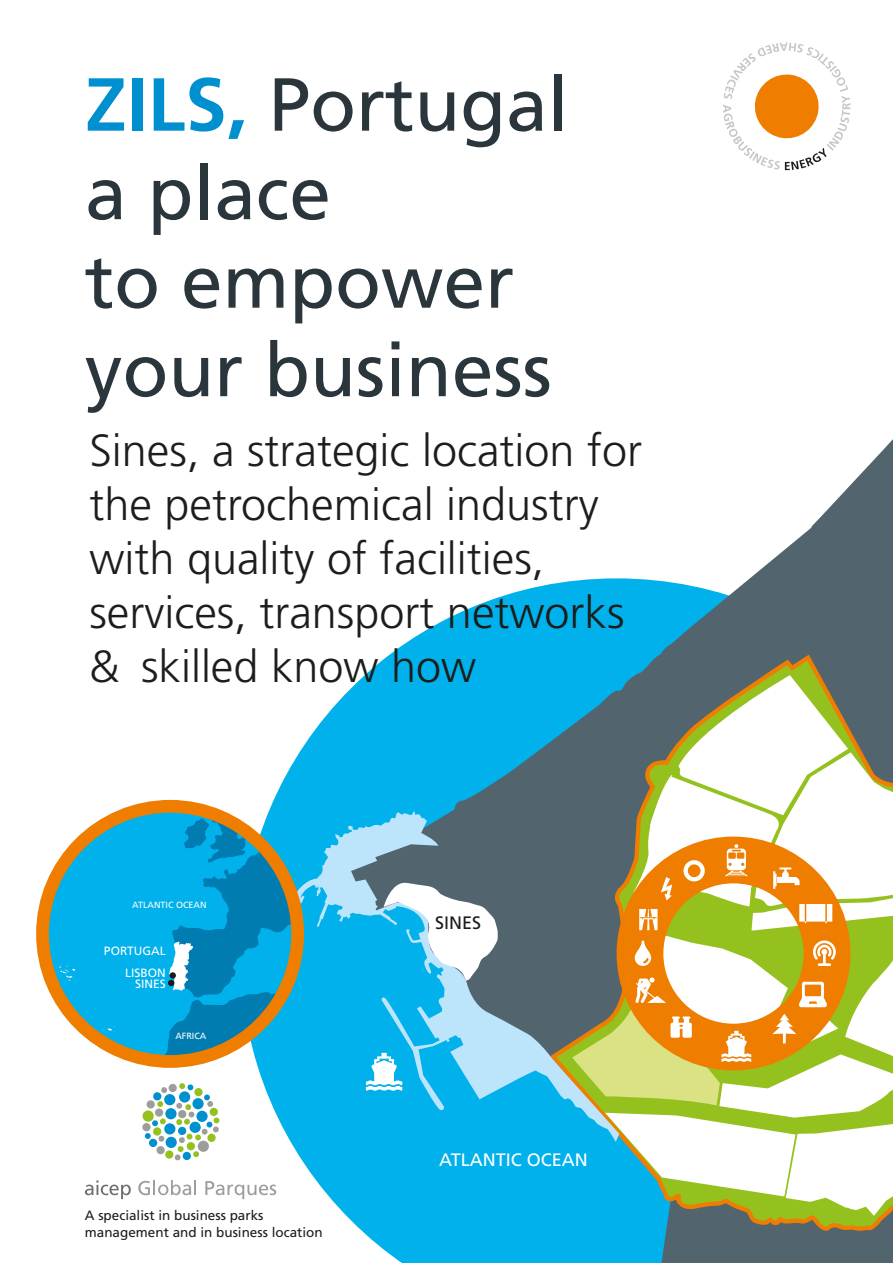
<style>
.page{position:relative;width:893px;height:1263px;background:#fff}
.page>*{position:absolute;margin:0;border:0;box-sizing:border-box;transform-origin:0 0}
.t1{font:75px/88.5px "Frutiger LT Std";color:#2a363b}
.t2{font:300 45px/54px "Frutiger LT Std";color:#1d1d1b}
.t3{font:18px "Frutiger LT Std";color:#fff}
.t4{font:18px "Frutiger LT Std";color:#1d1d1b}
.t5{font:13.5px/16.5px "Frutiger LT Std";color:#1d1d1b}
.t6{font:12px "Frutiger LT Std";color:#fff}
.t7{font:9px "Frutiger LT Std";color:#fff}
.s1{font-weight:700;color:#008fcf}
</style>
<div class="page">
<svg style="left:723px;top:43px;width:101px;height:127px"></svg>
<svg style="left:799px;top:56px;width:94px;height:514px"></svg>
<svg style="left:242px;top:701px;width:330px;height:562px;fill:#00b1eb"></svg>
<div style="left:780px;top:570px;width:113px;height:242px;background:#52646d"></div>
<svg style="left:339px;top:527px;width:474px;height:284px"></svg>
<svg style="left:547px;top:652px;width:273px;height:582px;background:#2d8ea9"></svg>
<svg style="left:275px;top:811px;width:297px;height:331px;background:#3ca2c5"></svg>
<svg style="left:384px;top:880px;width:114px;height:101px"></svg>
<svg style="left:366px;top:1053px;width:36px;height:38px"></svg>
<svg style="left:572px;top:675px;width:321px;height:588px"></svg>
<div style="left:166px;top:1137px;width:11px;height:11px;background:#008fcf;border-radius:50%"></div>
<div style="left:164px;top:1123px;width:11px;height:11px;background:#008fcf;border-radius:50%"></div>
<div style="left:165px;top:1108px;width:12px;height:11px;background:#008fcf;border-radius:50%"></div>
<div style="left:164px;top:1094px;width:11px;height:11px;background:#008fcf;border-radius:50%"></div>
<div style="left:143px;top:1110px;width:11px;height:12px;background:#95c11f;border-radius:50%"></div>
<div style="left:147px;top:1100px;width:8px;height:8px;background:#9d9d9c;border-radius:50%"></div>
<div style="left:155px;top:1108px;width:8px;height:9px;background:#9d9d9c;border-radius:50%"></div>
<div style="left:169px;top:1084px;width:8px;height:8px;background:#9d9d9c;border-radius:50%"></div>
<div style="left:142px;top:1123px;width:9px;height:8px;background:#9d9d9c;border-radius:50%"></div>
<div style="left:149px;top:1139px;width:8px;height:8px;background:#008fcf;border-radius:50%"></div>
<div style="left:153px;top:1127px;width:8px;height:8px;background:#95c11f;border-radius:50%"></div>
<div style="left:165px;top:1150px;width:8px;height:9px;background:#95c11f;border-radius:50%"></div>
<div style="left:153px;top:1092px;width:8px;height:8px;background:#008fcf;border-radius:50%"></div>
<div style="left:157px;top:1146px;width:8px;height:8px;background:#9d9d9c;border-radius:50%"></div>
<svg style="left:161px;top:1087px;width:6px;height:6px"></svg>
<svg style="left:159px;top:1136px;width:5px;height:6px"></svg>
<svg style="left:152px;top:1118px;width:14px;height:8px"></svg>
<svg style="left:157px;top:1101px;width:6px;height:6px"></svg>
<svg style="left:145px;top:1133px;width:6px;height:6px"></svg>
<svg style="left:175px;top:1083px;width:44px;height:77px"></svg>
<svg style="left:85px;top:1180px;width:46px;height:19px"></svg>
<svg style="left:138px;top:1180px;width:58px;height:15px"></svg>
<svg style="left:205px;top:1181px;width:71px;height:18px"></svg>
<div style="left:43px;top:806px;width:255px;height:255px;background:#00b1eb;border-radius:50%"></div>
<svg style="left:112px;top:806px;width:186px;height:255px"></svg>
<div style="left:36px;top:800px;width:268px;height:268px;border:13px solid #ef7d00;border-radius:50%"></div>
<svg style="left:108px;top:1026px;width:7px;height:7px"></svg>
<svg style="left:60px;top:964px;width:15px;height:17px"></svg>
<svg style="left:168px;top:942px;width:25px;height:49px"></svg>
<h1 class="t1" style="left:85px;top:61px;width:485px"><span class="s1">ZILS,</span> Portugal a place<br>to empower your business</h1>
<p class="t2" style="left:89px;top:424px;width:554px">Sines, a strategic location for the petrochemical industry with quality of facilities, services, transport networks &amp; skilled know how</p>
<p class="t7" style="left:132px;top:900px;width:76px">ATLANTIC OCEAN</p>
<p class="t6" style="left:104px;top:944px;width:63px">PORTUGAL</p>
<p class="t6" style="left:125px;top:966px;width:42px">LISBON</p>
<p class="t6" style="left:135px;top:977px;width:32px">SINES</p>
<p class="t7" style="left:175px;top:1031px;width:32px">AFRICA</p>
<p class="t5" style="left:85px;top:1207px;width:239px">A specialist in business parks management and in business location</p>
<p class="t4" style="left:435px;top:912px;width:48px">SINES</p>
<p class="t3" style="left:439px;top:1149px;width:150px">ATLANTIC OCEAN</p>
</div>
